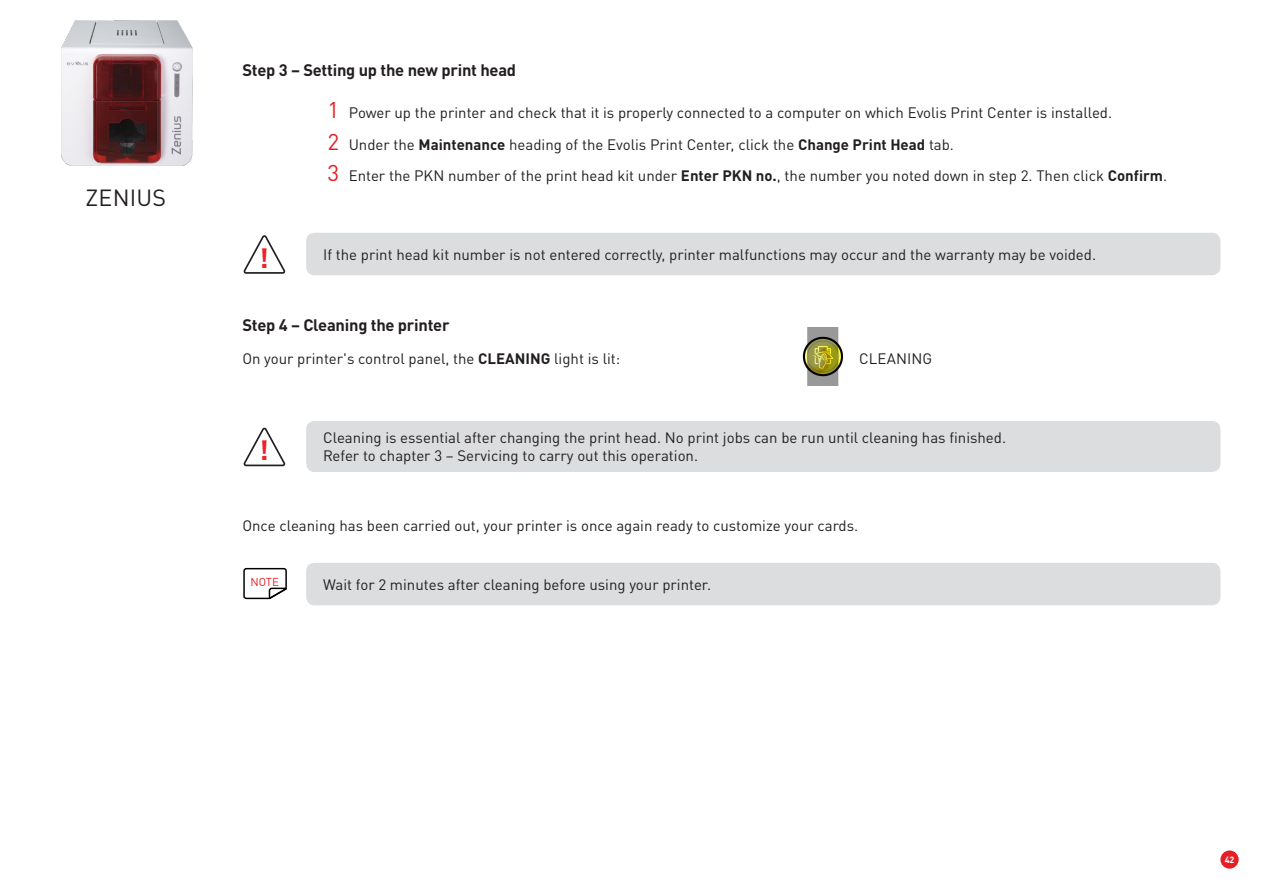
<style>
.page{position:relative;width:1263px;height:893px;background:#fff}
.page>*{position:absolute;margin:0;border:0;box-sizing:border-box;transform-origin:0 0}
.t1{font:700 27.6px "DINOT";color:#ee2228}
.t2{font:23.1px "DINOT";letter-spacing:.01em;color:#231f20}
.t3{font:700 16.5px "DINOT";letter-spacing:-.015em;color:#231f20}
.t4{font:15px/31.2px "DINOT";color:#231f20}
.t5{font:11.4px "DINOT";color:#e42027}
.t6{font:700 9px "DINOT";color:#fff}
.s1{font-size:22.5px;color:#e41f25}
.s2{font-weight:700}
</style>
<div class="page">
<img style="left:61px;top:20px;width:131px;height:145px">
<div style="left:1220px;top:850px;width:19px;height:19px;background:#e41f25;border-radius:50%"></div>
<img style="left:802px;top:328px;width:41px;height:57px">
<div style="left:306px;top:233px;width:914px;height:42px;background:#dcdddf;border-radius:9px"></div>
<svg style="left:243px;top:235px;width:43px;height:39px"></svg>
<div style="left:306px;top:421px;width:914px;height:51px;background:#dcdddf;border-radius:9px"></div>
<svg style="left:243px;top:427px;width:43px;height:40px"></svg>
<div style="left:306px;top:563px;width:914px;height:42px;background:#dcdddf;border-radius:9px"></div>
<svg style="left:243px;top:567px;width:44px;height:33px"></svg>
<h2 class="t2" style="left:86px;top:183px;width:82px">ZENIUS</h2>
<p class="t3" style="left:242px;top:60px;width:275px">Step 3 – Setting up the new print head</p>
<p class="t4" style="left:327px;top:97px;width:841px"><span class="s1">1</span> Power up the printer and check that it is properly connected to a computer on which Evolis Print Center is installed.<br><span class="s1">2</span> Under the <span class="s2">Maintenance</span> heading of the Evolis Print Center, click the <span class="s2">Change Print Head</span> tab.<br><span class="s1">3</span> Enter the PKN number of the print head kit under <span class="s2">Enter PKN no.</span>, the number you noted down in step 2. Then click <span class="s2">Confirm</span>.</p>
<h1 class="t1" style="left:259px;top:240px;width:11px">!</h1>
<p class="t4" style="left:323px;top:238px;width:774px">If the print head kit number is not entered correctly, printer malfunctions may occur and the warranty may be voided.</p>
<p class="t3" style="left:242px;top:314px;width:209px">Step 4 – Cleaning the printer</p>
<p class="t4" style="left:242px;top:342px;width:379px">On your printer's control panel, the <span class="s2">CLEANING</span> light is lit:</p>
<p class="t4" style="left:859px;top:343px;width:75px">CLEANING</p>
<p class="t4" style="left:323px;top:422px;width:684px">Cleaning is essential after changing the print head. No print jobs can be run until cleaning has finished.</p>
<h1 class="t1" style="left:259px;top:432px;width:11px">!</h1>
<p class="t4" style="left:323px;top:440px;width:376px">Refer to chapter 3 – Servicing to carry out this operation.</p>
<p class="t4" style="left:242px;top:510px;width:617px">Once cleaning has been carried out, your printer is once again ready to customize your cards.</p>
<p class="t5" style="left:250px;top:575px;width:30px">NOTE</p>
<p class="t4" style="left:323px;top:568px;width:389px">Wait for 2 minutes after cleaning before using your printer.</p>
<p class="t6" style="left:1225px;top:854px;width:11px">42</p>
</div>
